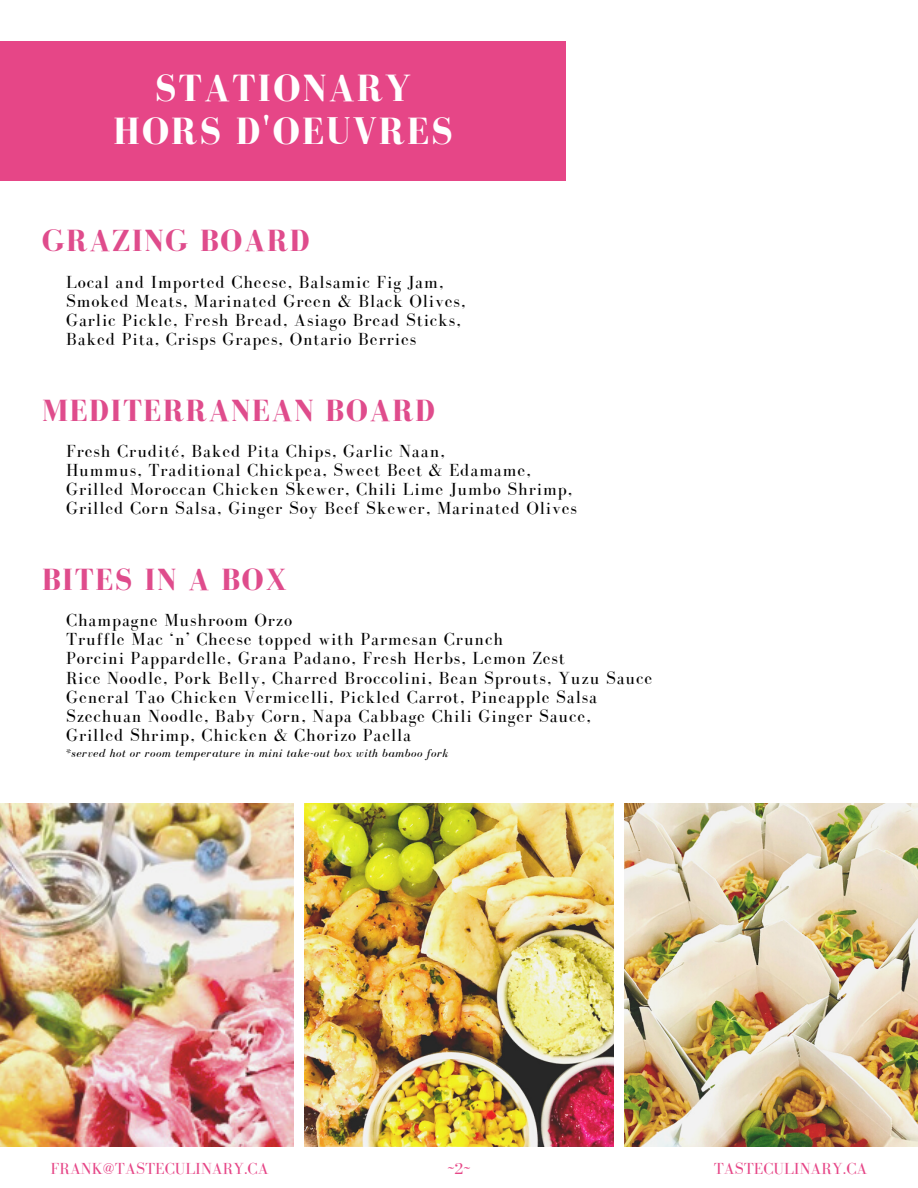
<style>
.page{position:relative;width:918px;height:1188px;background:#fff}
.page>*{position:absolute;margin:0;border:0;box-sizing:border-box;transform-origin:0 0}
.t1{font:700 39px/42.8px "Bodoni FLF";letter-spacing:.05em;color:#fff;text-align:center}
.t2{font:700 31.5px "Bodoni FLF";letter-spacing:.05em;color:#df4c8c}
.t3{font:18px/19.2px "Bodoni FLF";letter-spacing:.05em;color:#000}
.t4{font:16.5px "Bodoni FLF";color:#e64687}
.t5{font:italic 12px "Bodoni FLF";letter-spacing:.05em;color:#000}
</style>
<div class="page">
<img style="left:0;top:803px;width:294px;height:344px">
<img style="left:305px;top:803px;width:308px;height:344px">
<img style="left:624px;top:803px;width:294px;height:344px">
<div style="left:0;top:42px;width:566px;height:139px;background:#e64687"></div>
<h1 class="t1" style="left:113px;top:67px;width:341px">STATIONARY<br>HORS D'OEUVRES</h1>
<h2 class="t2" style="left:42px;top:224px;width:269px">GRAZING BOARD</h2>
<p class="t3" style="left:66px;top:272px;width:401px">Local and Imported Cheese, Balsamic Fig Jam, Smoked Meats, Marinated Green &amp; Black Olives, Garlic Pickle, Fresh Bread, Asiago Bread Sticks, Baked Pita, Crisps Grapes, Ontario Berries</p>
<h2 class="t2" style="left:42px;top:393px;width:394px">MEDITERRANEAN BOARD</h2>
<p class="t3" style="left:66px;top:441px;width:512px">Fresh Crudité , Baked Pita Chips, Garlic Naan,<br>Hummus, Traditional Chickpea, Sweet Beet &amp; Edamame, Grilled Moroccan Chicken Skewer, Chili Lime Jumbo Shrimp, Grilled Corn Salsa, Ginger Soy Beef Skewer, Marinated Olives</p>
<h2 class="t2" style="left:42px;top:562px;width:246px">BITES IN A BOX</h2>
<p class="t3" style="left:66px;top:611px;width:588px">Champagne Mushroom Orzo<br>Truffle Mac ‘n’ Cheese topped with Parmesan Crunch<br>Porcini Pappardelle, Grana Padano, Fresh Herbs, Lemon Zest<br>Rice Noodle, Pork Belly, Charred Broccolini, Bean Sprouts, Yuzu Sauce General Tao Chicken Vermicelli, Pickled Carrot, Pineapple Salsa Szechuan Noodle, Baby Corn, Napa Cabbage Chili Ginger Sauce, Grilled Shrimp, Chicken &amp; Chorizo Paella</p>
<p class="t5" style="left:66px;top:747px;width:384px">*served hot or room temperature in mini take-out box with bamboo fork</p>
<p class="t4" style="left:51px;top:1160px;width:220px">FRANK@TASTECULINARY.CA</p>
<p class="t4" style="left:448px;top:1160px;width:24px">~2~</p>
<p class="t4" style="left:714px;top:1160px;width:155px">TASTECULINARY.CA</p>
</div>
